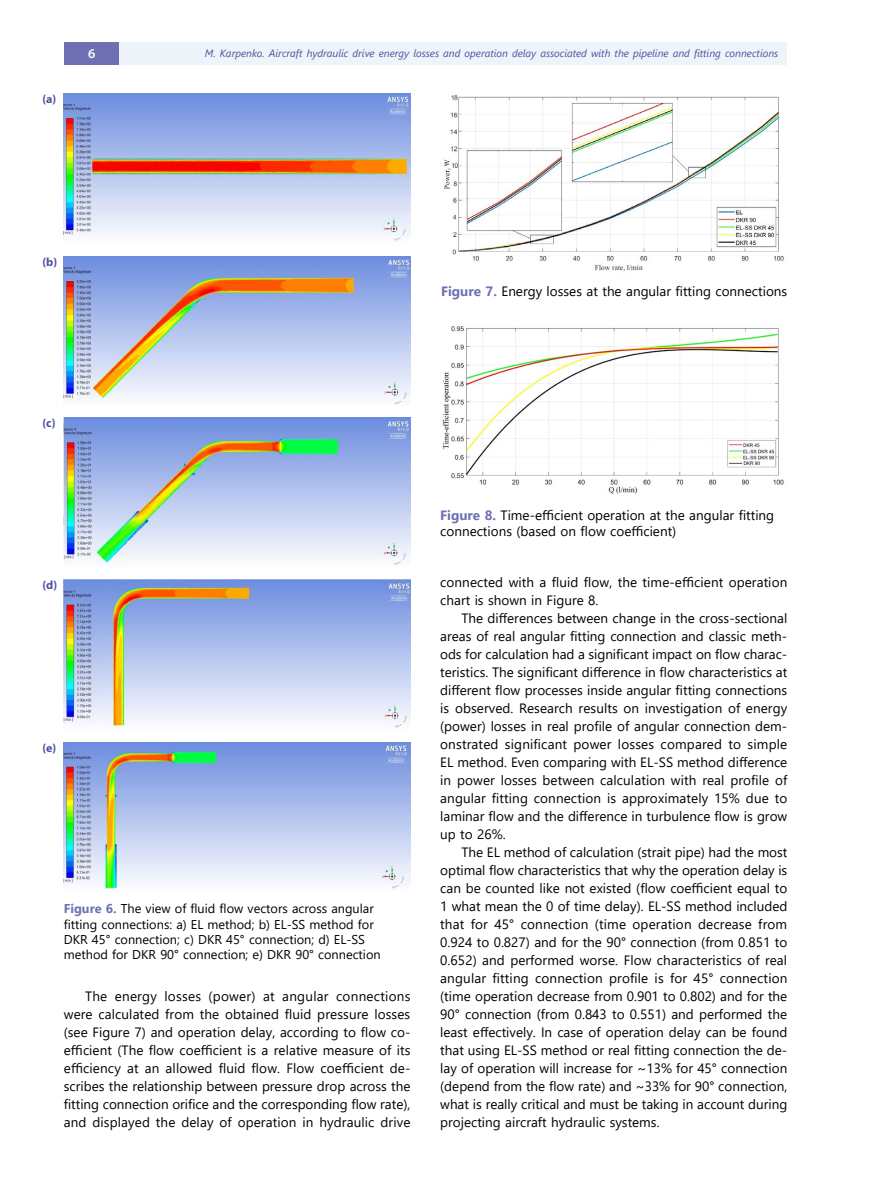
<style>
.page{position:relative;width:872px;height:1191px;background:#fff}
.page>*{position:absolute;margin:0;border:0;box-sizing:border-box;transform-origin:0 0}
.t1{font:13.5px/18px "Segoe UI";color:#000;text-align:justify}
.t2{font:600 13.5px "Myriad Pro";color:#fff}
.t3{font:12.75px/15.3px "Segoe UI";color:#000}
.t4{font:700 12px "Myriad Pro";color:#4d529f}
.t5{font:italic 10.5px "Segoe UI";color:#4d529f}
.s1{font-weight:700;color:#6f70b3}
</style>
<div class="page">
<div style="left:64px;top:43px;width:55px;height:22px;background:#6f70b3"></div>
<div style="left:119px;top:43px;width:668px;height:22px;background:#eff4fb"></div>
<img style="left:64px;top:94px;width:346px;height:147px">
<img style="left:64px;top:257px;width:346px;height:148px">
<img style="left:64px;top:418px;width:346px;height:147px">
<img style="left:64px;top:580px;width:346px;height:148px">
<img style="left:64px;top:742px;width:346px;height:147px">
<img style="left:444px;top:95px;width:340px;height:177px">
<img style="left:442px;top:326px;width:342px;height:168px">
<p class="t4" style="left:43px;top:91px;width:15px">(a)</p>
<p class="t2" style="left:88px;top:45px;width:9px">6</p>
<p class="t5" style="left:205px;top:43px;width:575px">M. Karpenko. Aircraft hydraulic drive energy losses and operation delay associated with the pipeline and fitting connections</p>
<p class="t4" style="left:43px;top:254px;width:16px">(b)</p>
<p class="t4" style="left:43px;top:415px;width:14px">(c)</p>
<p class="t1" style="left:441px;top:281px;width:348px"><span class="s1">Figure 7.</span> Energy losses at the angular fitting connections</p>
<p class="t1" style="left:440px;top:506px;width:335px;line-height:15.3px"><span class="s1">Figure 8.</span> Time-efficient operation at the angular fitting connections (based on flow coefficient)</p>
<p class="t4" style="left:43px;top:577px;width:16px">(d)</p>
<p class="t4" style="left:43px;top:740px;width:15px">(e)</p>
<p class="t3" style="left:64px;top:900px;width:318px"><span class="s1">Figure 6.</span> The view of fluid flow vectors across angular fitting connections: a) EL method; b) EL-SS method for DKR 45° connection; c) DKR 45° connection; d) EL-SS method for DKR 90° connection; e) DKR 90° connection</p>
<p class="t1" style="left:64px;top:986px;width:348px;text-indent:21px">The energy losses (power) at angular connections were calculated from the obtained fluid pressure losses (see Figure 7) and operation delay, according to flow co&shy;efficient (The flow coefficient is a relative measure of its efficiency at an allowed fluid flow. Flow coefficient de&shy;scribes the relationship between pressure drop across the fitting connection orifice and the corresponding flow rate), and displayed the delay of operation in hydraulic drive</p>
<p class="t1" style="left:440px;top:572px;width:348px">connected with a fluid flow, the time-efficient operation chart is shown in Figure 8.</p>
<p class="t1" style="left:440px;top:608px;width:349px;text-indent:21px">The differences between change in the cross-sectional areas of real angular fitting connection and classic meth&shy;ods for calculation had a significant impact on flow charac&shy;teristics. The significant difference in flow characteristics at different flow processes inside angular fitting connections is observed. Research results on investigation of energy (power) losses in real profile of angular connection dem&shy;onstrated significant power losses compared to simple EL method. Even comparing with EL-SS method difference in power losses between calculation with real profile of angular fitting connection is approximately 15% due to laminar flow and the difference in turbulence flow is grow up to 26%.</p>
<p class="t1" style="left:440px;top:842px;width:349px;text-indent:21px">The EL method of calculation (strait pipe) had the most optimal flow characteristics that why the operation delay is can be counted like not existed (flow coefficient equal to 1 what mean the 0 of time delay). EL-SS method included that for 45° connection (time operation decrease from 0.924 to 0.827) and for the 90° connection (from 0.851 to 0.652) and performed worse. Flow characteristics of real angular fitting connection profile is for 45° connection (time operation decrease from 0.901 to 0.802) and for the 90° connection (from 0.843 to 0.551) and performed the least effectively. In case of operation delay can be found that using EL-SS method or real fitting connection the de&shy;lay of operation will increase for ~13% for 45° connection (depend from the flow rate) and ~33% for 90° connection, what is really critical and must be taking in account during projecting aircraft hydraulic systems.</p>
</div>
